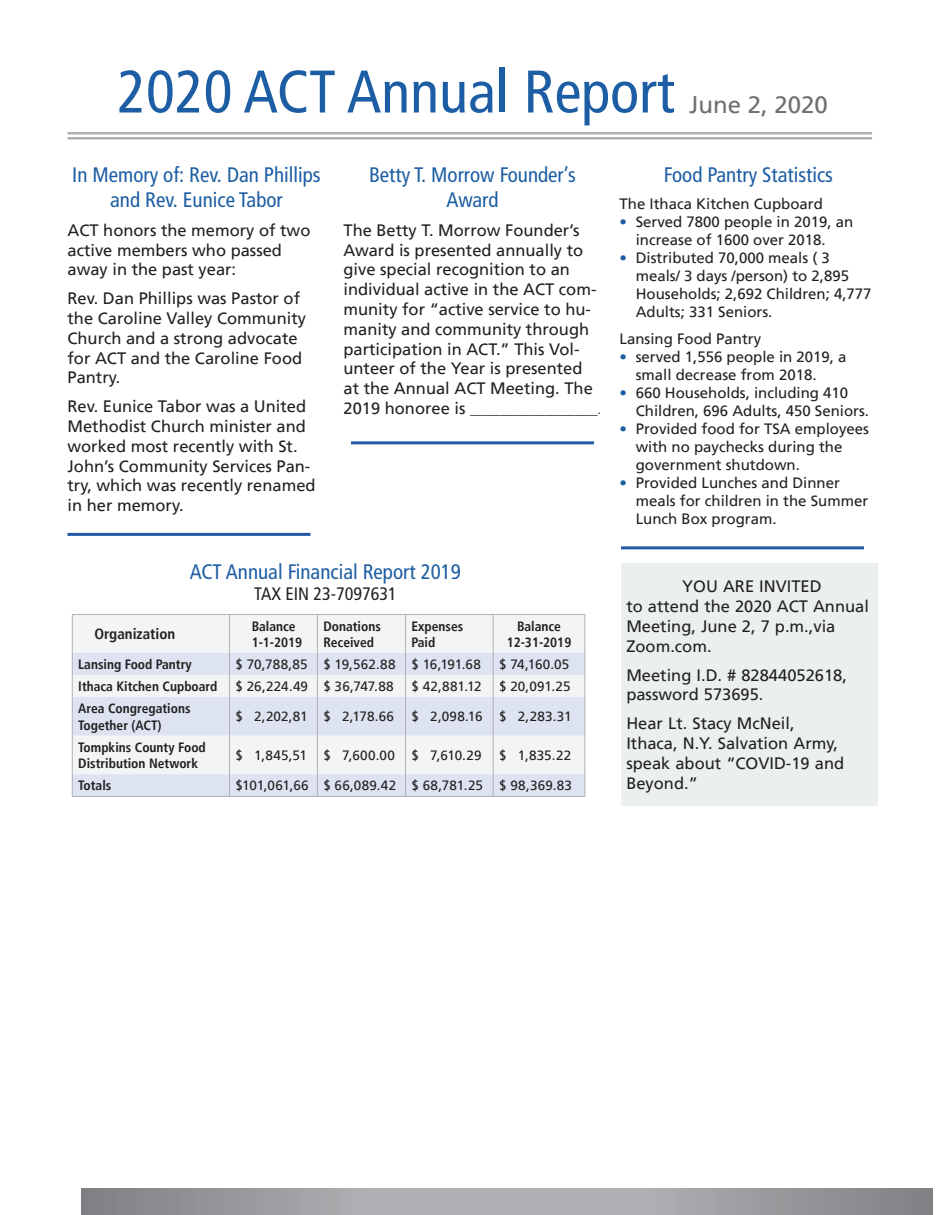
<style>
.page{position:relative;width:945px;height:1215px;background:#fff}
.page>*{position:absolute;margin:0;border:0;box-sizing:border-box;transform-origin:0 0}
.t1{font:condensed 60px "Frutiger LT";color:#1c5da3}
.t2{font:24px "Frutiger LT";color:#6d6f71}
.t3{font:condensed 21px/25.2px "Frutiger LT";color:#1c5da3;text-align:center}
.t4{font:condensed 18px "Frutiger LT";color:#222121}
.t5{font:16.5px/19.8px "Frutiger LT";color:#222121}
.t6{font:15px/18px "Frutiger LT";color:#222121}
.t7{font:300 condensed 15px "Frutiger LT";color:#222121}
.t8{font:700 condensed 15px "Frutiger LT";color:#222121}
.t9{font:13.5px "Frutiger LT";letter-spacing:.005em;color:#222121}
.t10{font:700 condensed 13.5px/16.2px "Frutiger LT";color:#222121}
.s1{font-weight:400;font-stretch:normal;font-size:16.5px}
.s2{color:#1c5da3}
</style>
<div class="page">
<svg style="left:82px;top:1189px;width:850px;height:26px"></svg>
<hr style="left:68px;top:132px;width:804px;height:2px;background:#aeb0b4">
<hr style="left:68px;top:137px;width:804px;height:2px;background:#aeb0b4">
<div style="left:73px;top:615px;width:512px;height:38px;background:#f3f4f6"></div>
<svg style="left:73px;top:653px;width:512px;height:143px;fill:#dee3f1"></svg>
<hr style="left:72px;top:614px;width:158px;height:1px;background:#aeb0b4">
<hr style="left:72px;top:615px;width:1px;height:38px;background:#aeb0b4">
<hr style="left:230px;top:614px;width:87px;height:1px;background:#aeb0b4">
<hr style="left:229px;top:615px;width:1px;height:38px;background:#aeb0b4">
<hr style="left:317px;top:614px;width:89px;height:1px;background:#aeb0b4">
<hr style="left:317px;top:615px;width:1px;height:38px;background:#aeb0b4">
<hr style="left:406px;top:614px;width:87px;height:1px;background:#aeb0b4">
<hr style="left:405px;top:615px;width:1px;height:38px;background:#aeb0b4">
<hr style="left:493px;top:614px;width:92px;height:1px;background:#aeb0b4">
<hr style="left:493px;top:615px;width:1px;height:38px;background:#aeb0b4">
<hr style="left:585px;top:615px;width:1px;height:38px;background:#aeb0b4">
<svg style="left:72px;top:653px;width:1px;height:44px"></svg>
<svg style="left:229px;top:653px;width:1px;height:44px"></svg>
<svg style="left:317px;top:653px;width:1px;height:44px"></svg>
<svg style="left:405px;top:653px;width:1px;height:44px"></svg>
<svg style="left:493px;top:653px;width:1px;height:44px"></svg>
<svg style="left:585px;top:653px;width:1px;height:44px"></svg>
<hr style="left:72px;top:697px;width:1px;height:39px;background:#aeb0b4">
<hr style="left:229px;top:697px;width:1px;height:39px;background:#aeb0b4">
<hr style="left:317px;top:697px;width:1px;height:39px;background:#aeb0b4">
<hr style="left:405px;top:697px;width:1px;height:39px;background:#aeb0b4">
<hr style="left:493px;top:697px;width:1px;height:39px;background:#aeb0b4">
<hr style="left:585px;top:697px;width:1px;height:39px;background:#aeb0b4">
<hr style="left:72px;top:736px;width:1px;height:38px;background:#aeb0b4">
<hr style="left:229px;top:736px;width:1px;height:38px;background:#aeb0b4">
<hr style="left:317px;top:736px;width:1px;height:38px;background:#aeb0b4">
<hr style="left:405px;top:736px;width:1px;height:38px;background:#aeb0b4">
<hr style="left:493px;top:736px;width:1px;height:38px;background:#aeb0b4">
<hr style="left:585px;top:736px;width:1px;height:38px;background:#aeb0b4">
<svg style="left:72px;top:774px;width:1px;height:22px"></svg>
<svg style="left:229px;top:774px;width:1px;height:22px"></svg>
<svg style="left:317px;top:774px;width:1px;height:22px"></svg>
<svg style="left:405px;top:774px;width:1px;height:22px"></svg>
<svg style="left:493px;top:774px;width:1px;height:22px"></svg>
<svg style="left:585px;top:774px;width:1px;height:22px"></svg>
<hr style="left:72px;top:796px;width:158px;height:1px;background:#aeb0b4">
<hr style="left:230px;top:796px;width:87px;height:1px;background:#aeb0b4">
<hr style="left:317px;top:796px;width:89px;height:1px;background:#aeb0b4">
<hr style="left:406px;top:796px;width:87px;height:1px;background:#aeb0b4">
<hr style="left:493px;top:796px;width:92px;height:1px;background:#aeb0b4">
<div style="left:621px;top:563px;width:257px;height:243px;background:#ebf0ed"></div>
<hr style="left:68px;top:533px;width:242px;height:3px;background:#205aa2">
<hr style="left:351px;top:441px;width:243px;height:3px;background:#205aa2">
<hr style="left:621px;top:546px;width:243px;height:3px;background:#205aa2">
<h1 class="t1" style="left:117px;top:57px;width:559px">2020 ACT Annual Report</h1>
<h2 class="t2" style="left:689px;top:90px;width:140px">June 2, 2020</h2>
<p class="t3" style="left:72px;top:162px;width:250px">In Memory of: Rev. Dan Phillips and Rev. Eunice Tabor</p>
<p class="t5" style="left:68px;top:220px;width:244px">ACT honors the memory of two active members who passed away in the past year:</p>
<p class="t5" style="left:68px;top:289px;width:240px">Rev. Dan Phillips was Pastor of the Caroline Valley Community<br>Church and a strong advocate for ACT and the Caroline Food<br>Pantry.</p>
<p class="t5" style="left:68px;top:397px;width:250px">Rev. Eunice Tabor was a United<br>Methodist Church minister and worked most recently with St.<br>John’s Community Services Pan&shy;try, which was recently renamed in her memory.</p>
<p class="t3" style="left:369px;top:162px;width:208px">Betty T. Morrow Founder’s<br>Award</p>
<p class="t5" style="left:344px;top:220px;width:255px">The Betty T. Morrow Founder’s<br>Award is presented annually to give special recognition to an individual active in the ACT com&shy;munity for “active service to hu&shy;manity and community through participation in ACT.” This Vol&shy;unteer of the Year is presented at the Annual ACT Meeting. The</p>
<p class="t7" style="left:344px;top:400px;width:259px"><span class="s1">2019 honoree is</span> _________________.</p>
<p class="t3" style="left:664px;top:162px;width:171px">Food Pantry Statistics</p>
<p class="t6" style="left:620px;top:195px;width:205px">The Ithaca Kitchen Cupboard</p>
<p class="t6" style="left:636px;top:213px;width:219px;text-indent:-16px"><span class="s2">•</span> Served 7800 people in 2019, an increase of 1600 over 2018.</p>
<p class="t6" style="left:636px;top:249px;width:237px;text-indent:-16px"><span class="s2">•</span> Distributed 70,000 meals ( 3 meals/ 3 days /person) to 2,895<br>Households; 2,692 Children; 4,777<br>Adults; 331 Seniors.</p>
<p class="t6" style="left:620px;top:330px;width:143px">Lansing Food Pantry</p>
<p class="t6" style="left:636px;top:348px;width:212px;text-indent:-16px"><span class="s2">•</span> served 1,556 people in 2019, a small decrease from 2018.</p>
<p class="t6" style="left:636px;top:384px;width:235px;text-indent:-16px"><span class="s2">•</span> 660 Households, including 410<br>Children, 696 Adults, 450 Seniors.</p>
<p class="t6" style="left:636px;top:420px;width:235px;text-indent:-16px"><span class="s2">•</span> Provided food for TSA employees with no paychecks during the government shutdown.</p>
<p class="t6" style="left:636px;top:474px;width:234px;text-indent:-16px"><span class="s2">•</span> Provided Lunches and Dinner meals for children in the Summer<br>Lunch Box program.</p>
<p class="t3" style="left:190px;top:559px;width:273px">ACT Annual Financial Report 2019</p>
<p class="t4" style="left:254px;top:584px;width:144px">TAX EIN 23-7097631</p>
<p class="t5" style="left:626px;top:577px;width:244px;text-indent:56px">YOU ARE INVITED<br>to attend the 2020 ACT Annual<br>Meeting, June 2, 7 p.m.,via<br>Zoom.com.</p>
<p class="t5" style="left:626px;top:665px;width:222px">Meeting I.D. # 82844052618, password 573695.</p>
<p class="t5" style="left:626px;top:714px;width:219px">Hear Lt. Stacy McNeil,<br>Ithaca, N.Y. Salvation Army, speak about “COVID-19 and<br>Beyond.”</p>
<p class="t8" style="left:94px;top:625px;width:82px">Organization</p>
<p class="t10" style="left:252px;top:618px;width:52px">Balance<br>1-1-2019</p>
<p class="t10" style="left:323px;top:618px;width:59px">Donations<br>Received</p>
<p class="t10" style="left:412px;top:618px;width:53px">Expenses<br>Paid</p>
<p class="t10" style="left:507px;top:618px;width:66px;text-align:center">Balance<br>12-31-2019</p>
<p class="t10" style="left:78px;top:656px;width:115px">Lansing Food Pantry</p>
<p class="t9" style="left:236px;top:656px;width:247px">$ 70,788,85 $ 19,562.88 $ 16,191.68</p>
<p class="t9" style="left:499px;top:656px;width:72px">$ 74,160.05</p>
<p class="t10" style="left:78px;top:678px;width:141px">Ithaca Kitchen Cupboard</p>
<p class="t9" style="left:236px;top:678px;width:160px">$ 26,224.49 $ 36,747.88</p>
<p class="t9" style="left:412px;top:678px;width:72px">$ 42,881.12</p>
<p class="t9" style="left:499px;top:678px;width:73px">$ 20,091.25</p>
<p class="t10" style="left:78px;top:700px;width:114px">Area Congregations<br>Together (ACT)</p>
<p class="t9" style="left:236px;top:709px;width:160px">$ 2,202,81 $ 2,178.66</p>
<p class="t9" style="left:412px;top:709px;width:161px">$ 2,098.16 $ 2,283.31</p>
<p class="t10" style="left:78px;top:739px;width:129px">Tompkins County Food<br>Distribution Network</p>
<p class="t9" style="left:236px;top:747px;width:248px">$ 1,845,51 $ 7,600.00 $ 7,610.29</p>
<p class="t9" style="left:499px;top:747px;width:74px">$ 1,835.22</p>
<p class="t10" style="left:78px;top:778px;width:35px">Totals</p>
<p class="t9" style="left:236px;top:778px;width:338px">$101,061,66 $ 66,089.42 $ 68,781.25 $ 98,369.83</p>
</div>
